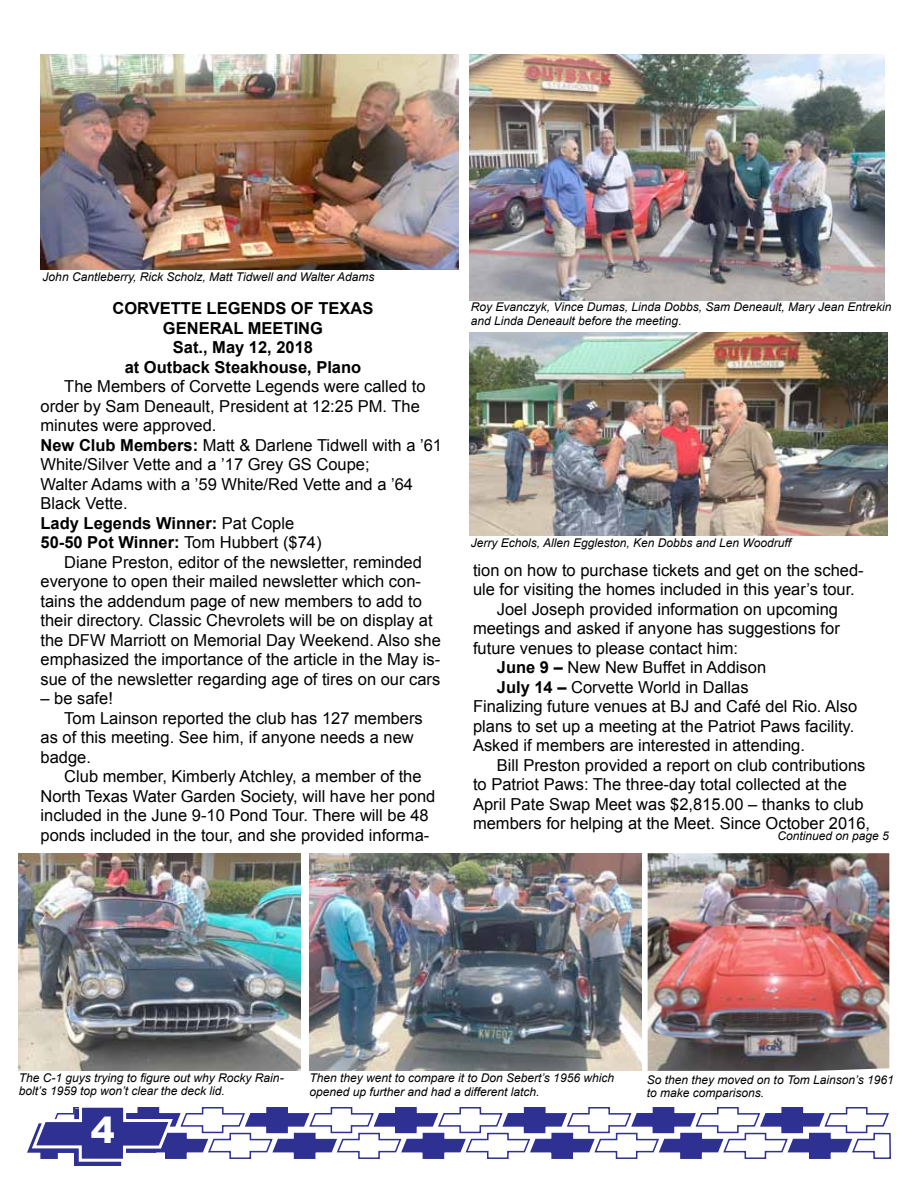
<style>
.page{position:relative;width:918px;height:1188px;background:#fff}
.page>*{position:absolute;margin:0;border:0;box-sizing:border-box;transform-origin:0 0}
.t1{font:900 36px "Arial";color:#fff}
.t2{font:16.5px/19.5px "Arial";color:#000}
.t3{font:700 16.5px "Arial";color:#000}
.t4{font:italic 12px/13.5px "Arial";color:#000}
.s1{font-weight:700}
</style>
<div class="page">
<svg style="left:27px;top:1107px;width:864px;height:59px"></svg>
<img style="left:470px;top:54px;width:415px;height:246px">
<img style="left:470px;top:332px;width:418px;height:203px">
<img style="left:40px;top:54px;width:419px;height:215px">
<img style="left:19px;top:853px;width:282px;height:217px">
<img style="left:309px;top:854px;width:332px;height:216px">
<img style="left:648px;top:853px;width:241px;height:218px">
<p class="t4" style="left:43px;top:270px;width:333px">John Cantleberry, Rick Scholz, Matt Tidwell and Walter Adams</p>
<p class="t3" style="left:113px;top:298px;width:24px">Corvette</p>
<p class="t3" style="left:207px;top:298px;width:23px">Legends</p>
<p class="t3" style="left:291px;top:298px;width:50px">of Texas</p>
<p class="t3" style="left:163px;top:317px;width:25px">General</p>
<p class="t3" style="left:248px;top:317px;width:25px">Meeting</p>
<p class="t3" style="left:173px;top:337px;width:142px">Sat., May 12, 2018</p>
<p class="t3" style="left:125px;top:356px;width:238px">at Outback Steakhouse, Plano</p>
<p class="t2" style="left:41px;top:377px;width:403px;text-indent:24px">The Members of Corvette Legends were called to order by Sam Deneault, President at 12:25 PM. The minutes were approved.<br><span class="s1">New Club Members:</span> Matt &amp; Darlene Tidwell with a ’61<br>White/Silver Vette and a ’17 Grey GS Coupe;<br>Walter Adams with a ’59 White/Red Vette and a ’64<br>Black Vette.<br><span class="s1">Lady Legends Winner:</span> Pat Cople<br><span class="s1">50-50 Pot Winner:</span> Tom Hubbert ($74)</p>
<p class="t2" style="left:41px;top:553px;width:402px;text-indent:24px">Diane Preston, editor of the newsletter, reminded everyone to open their mailed newsletter which con&shy;tains the addendum page of new members to add to their directory. Classic Chevrolets will be on display at the DFW Marriott on Memorial Day Weekend. Also she emphasized the importance of the article in the May is&shy;sue of the newsletter regarding age of tires on our cars</p>
<p class="t2" style="left:41px;top:689px;width:74px">– be safe!</p>
<p class="t2" style="left:64px;top:709px;width:360px">Tom Lainson reported the club has 127 members</p>
<p class="t2" style="left:41px;top:728px;width:375px">as of this meeting. See him, if anyone needs a new</p>
<p class="t2" style="left:41px;top:748px;width:52px">badge.</p>
<p class="t2" style="left:64px;top:767px;width:359px">Club member, Kimberly Atchley, a member of the</p>
<p class="t2" style="left:41px;top:787px;width:396px">North Texas Water Garden Society, will have her pond</p>
<p class="t2" style="left:41px;top:806px;width:390px">included in the June 9-10 Pond Tour. There will be 48</p>
<p class="t2" style="left:41px;top:826px;width:390px">ponds included in the tour, and she provided informa-</p>
<p class="t4" style="left:471px;top:300px;width:422px">Roy Evanczyk, Vince Dumas, Linda Dobbs, Sam Deneault, Mary Jean Entrekin and Linda Deneault before the meeting.</p>
<p class="t4" style="left:471px;top:536px;width:322px">Jerry Echols, Allen Eggleston, Ken Dobbs and Len Woodruff</p>
<p class="t2" style="left:473px;top:560px;width:392px">tion on how to purchase tickets and get on the sched-</p>
<p class="t2" style="left:473px;top:580px;width:383px">ule for visiting the homes included in this year’s tour.</p>
<p class="t2" style="left:497px;top:599px;width:343px">Joel Joseph provided information on upcoming</p>
<p class="t2" style="left:473px;top:619px;width:368px">meetings and asked if anyone has suggestions for</p>
<p class="t2" style="left:473px;top:638px;width:267px">future venues to please contact him:</p>
<p class="t2" style="left:497px;top:658px;width:271px"><span class="s1">June 9 –</span> New New Buffet in Addison</p>
<p class="t2" style="left:497px;top:677px;width:253px"><span class="s1">July 14 –</span> Corvette World in Dallas</p>
<p class="t2" style="left:473px;top:697px;width:386px">Finalizing future venues at BJ and Café del Rio. Also</p>
<p class="t2" style="left:473px;top:716px;width:383px">plans to set up a meeting at the Patriot Paws facility.</p>
<p class="t2" style="left:473px;top:736px;width:333px">Asked if members are interested in attending.</p>
<p class="t2" style="left:497px;top:755px;width:370px">Bill Preston provided a report on club contributions</p>
<p class="t2" style="left:473px;top:775px;width:375px">to Patriot Paws: The three-day total collected at the</p>
<p class="t2" style="left:473px;top:794px;width:392px">April Pate Swap Meet was $2,815.00 – thanks to club</p>
<p class="t2" style="left:473px;top:814px;width:399px">members for helping at the Meet. Since October 2016,</p>
<p class="t4" style="left:777px;top:830px;width:113px">Continued on page 5</p>
<p class="t4" style="left:19px;top:1071px;width:266px">The C-1 guys trying to figure out why Rocky Rain&shy;bolt’s 1959 top won’t clear the deck lid.</p>
<p class="t4" style="left:309px;top:1071px;width:306px">Then they went to compare it to Don Sebert’s 1956 which opened up further and had a different latch.</p>
<p class="t4" style="left:647px;top:1073px;width:248px">So then they moved on to Tom Lainson’s 1961 to make comparisons.</p>
<h1 class="t1" style="left:91px;top:1104px;width:26px">4</h1>
</div>
